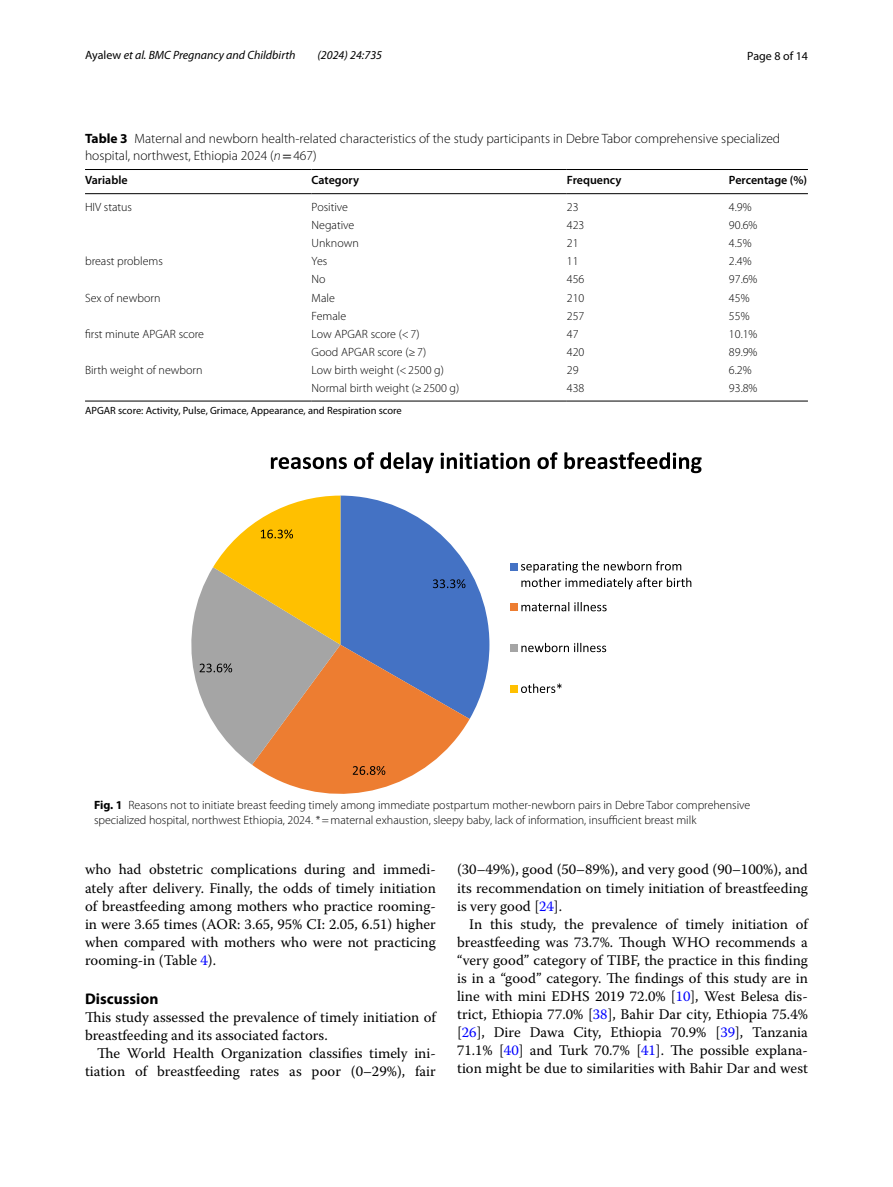
<style>
.page{position:relative;width:893px;height:1187px;background:#fff}
.page>*{position:absolute;margin:0;border:0;box-sizing:border-box;transform-origin:0 0}
.t1{font:700 15.45px "Myriad Pro";color:#000}
.t2{font:14.7px/18px "Warnock Pro";color:#000;text-align:justify}
.t3{font:300 13.5px/16.5px "Myriad Pro";color:#000}
.t4{font:300 12px/15px "Myriad Pro";color:#000}
.t5{font:italic 12px "Myriad Pro";color:#000}
.t6{font:600 12px "Myriad Pro";color:#000}
.t7{font:12px "Myriad Pro";color:#000}
.t8{font:10.5px "Myriad Pro";color:#000}
.s1{font-style:normal}
.s2{font-weight:700}
.s3{font-style:italic}
.s4{font-family:"STIX";font-weight:400}
.s5{color:#00f}
</style>
<div class="page">
<hr style="left:85px;top:169px;width:227px;height:1px;background:#000">
<hr style="left:85px;top:193px;width:227px;height:1px;background:#000">
<hr style="left:312px;top:169px;width:255px;height:1px;background:#000">
<hr style="left:312px;top:193px;width:255px;height:1px;background:#000">
<hr style="left:567px;top:169px;width:162px;height:1px;background:#000">
<hr style="left:567px;top:193px;width:162px;height:1px;background:#000">
<hr style="left:729px;top:169px;width:79px;height:1px;background:#000">
<hr style="left:729px;top:193px;width:79px;height:1px;background:#000">
<hr style="left:85px;top:401px;width:227px;height:1px;background:#000">
<hr style="left:312px;top:401px;width:255px;height:1px;background:#000">
<hr style="left:567px;top:401px;width:162px;height:1px;background:#000">
<hr style="left:729px;top:401px;width:79px;height:1px;background:#000">
<svg style="left:191px;top:495px;width:298px;height:298px"></svg>
<svg style="left:271px;top:452px;width:431px;height:21px"></svg>
<div style="left:510px;top:562px;width:7px;height:8px;background:#4472c4"></div>
<svg style="left:521px;top:561px;width:170px;height:28px"></svg>
<div style="left:510px;top:603px;width:7px;height:8px;background:#ed7d31"></div>
<svg style="left:521px;top:602px;width:86px;height:9px"></svg>
<div style="left:510px;top:644px;width:7px;height:7px;background:#a5a5a5"></div>
<svg style="left:521px;top:642px;width:85px;height:10px"></svg>
<div style="left:510px;top:685px;width:7px;height:7px;background:#ffc000"></div>
<svg style="left:521px;top:683px;width:41px;height:10px"></svg>
<p class="t5" style="left:85px;top:48px;width:212px"><span class="s1">Ayalew</span> et al. BMC Pregnancy and Childbirth</p>
<p class="t5" style="left:317px;top:48px;width:66px">(2024) 24:735</p>
<p class="t7" style="left:747px;top:48px;width:62px">Page 8 of 14</p>
<p class="t3" style="left:85px;top:130px;width:697px"><span class="s2">Table 3</span> Maternal and newborn health-related characteristics of the study participants in Debre Tabor comprehensive specialized hospital, northwest, Ethiopia 2024 (<span class="s3">n</span><span class="s4">=</span>467)</p>
<p class="t6" style="left:85px;top:172px;width:44px">Variable</p>
<p class="t6" style="left:312px;top:172px;width:49px">Category</p>
<p class="t6" style="left:567px;top:172px;width:56px">Frequency</p>
<p class="t6" style="left:729px;top:172px;width:80px">Percentage (%)</p>
<p class="t4" style="left:85px;top:199px;width:49px">HIV status</p>
<p class="t4" style="left:312px;top:199px;width:38px">Positive</p>
<p class="t4" style="left:567px;top:199px;width:13px">23</p>
<p class="t4" style="left:729px;top:199px;width:24px">4.9%</p>
<p class="t4" style="left:312px;top:218px;width:44px">Negative</p>
<p class="t4" style="left:567px;top:218px;width:19px">423</p>
<p class="t4" style="left:729px;top:218px;width:30px">90.6%</p>
<p class="t4" style="left:312px;top:236px;width:49px">Unknown</p>
<p class="t4" style="left:567px;top:236px;width:13px">21</p>
<p class="t4" style="left:729px;top:236px;width:24px">4.5%</p>
<p class="t4" style="left:85px;top:254px;width:79px">breast problems</p>
<p class="t4" style="left:312px;top:254px;width:17px">Yes</p>
<p class="t4" style="left:567px;top:254px;width:13px">11</p>
<p class="t4" style="left:729px;top:254px;width:24px">2.4%</p>
<p class="t4" style="left:312px;top:272px;width:16px">No</p>
<p class="t4" style="left:567px;top:272px;width:19px">456</p>
<p class="t4" style="left:729px;top:272px;width:30px">97.6%</p>
<p class="t4" style="left:85px;top:290px;width:77px">Sex of newborn</p>
<p class="t4" style="left:312px;top:290px;width:25px">Male</p>
<p class="t4" style="left:567px;top:290px;width:19px">210</p>
<p class="t4" style="left:729px;top:290px;width:22px">45%</p>
<p class="t4" style="left:312px;top:308px;width:36px">Female</p>
<p class="t4" style="left:567px;top:308px;width:19px">257</p>
<p class="t4" style="left:729px;top:308px;width:22px">55%</p>
<p class="t4" style="left:85px;top:326px;width:121px">first minute APGAR score</p>
<p class="t4" style="left:312px;top:326px;width:109px">Low APGAR score (&lt;7)</p>
<p class="t4" style="left:567px;top:326px;width:13px">47</p>
<p class="t4" style="left:729px;top:326px;width:30px">10.1%</p>
<p class="t4" style="left:312px;top:345px;width:116px">Good APGAR score (≥7)</p>
<p class="t4" style="left:567px;top:345px;width:19px">420</p>
<p class="t4" style="left:729px;top:345px;width:30px">89.9%</p>
<p class="t4" style="left:85px;top:363px;width:119px">Birth weight of newborn</p>
<p class="t4" style="left:312px;top:363px;width:134px">Low birth weight (&lt;2500 g)</p>
<p class="t4" style="left:567px;top:363px;width:13px">29</p>
<p class="t4" style="left:729px;top:363px;width:24px">6.2%</p>
<p class="t4" style="left:312px;top:381px;width:149px">Normal birth weight (≥2500 g)</p>
<p class="t4" style="left:567px;top:381px;width:19px">438</p>
<p class="t4" style="left:729px;top:381px;width:30px">93.8%</p>
<p class="t8" style="left:85px;top:404px;width:318px">APGAR score: Activity, Pulse, Grimace, Appearance, and Respiration score</p>
<p class="t4" style="left:94px;top:797px;width:658px"><span class="s2">Fig. 1</span> Reasons not to initiate breast feeding timely among immediate postpartum mother-newborn pairs in Debre Tabor comprehensive specialized hospital, northwest Ethiopia, 2024. *=maternal exhaustion, sleepy baby, lack of information, insufficient breast milk</p>
<p class="t2" style="left:85px;top:860px;width:352px">who had obstetric complications during and immedi&shy;ately after delivery. Finally, the odds of timely initiation of breastfeeding among mothers who practice rooming&shy;in were 3.65 times (AOR: 3.65, 95% CI: 2.05, 6.51) higher when compared with mothers who were not practicing rooming-in (Table <span class="s5">4</span>).</p>
<p class="t1" style="left:85px;top:988px;width:75px">Discussion</p>
<p class="t2" style="left:85px;top:1007px;width:352px">This study assessed the prevalence of timely initiation of breastfeeding and its associated factors.</p>
<p class="t2" style="left:85px;top:1043px;width:352px;text-align:right">The World Health Organization classifies timely ini&shy;tiation of breastfeeding rates as poor (0–29%), fair</p>
<p class="t2" style="left:457px;top:860px;width:352px">(30–49%), good (50–89%), and very good (90–100%), and its recommendation on timely initiation of breastfeeding is very good [<span class="s5">24</span>].</p>
<p class="t2" style="left:457px;top:914px;width:352px;text-indent:12px">In this study, the prevalence of timely initiation of breastfeeding was 73.7%. Though WHO recommends a “very good” category of TIBF, the practice in this finding is in a “good” category. The findings of this study are in line with mini EDHS 2019 72.0% [<span class="s5">10</span>], West Belesa dis&shy;trict, Ethiopia 77.0% [<span class="s5">38</span>], Bahir Dar city, Ethiopia 75.4% [<span class="s5">26</span>], Dire Dawa City, Ethiopia 70.9% [<span class="s5">39</span>], Tanzania 71.1% [<span class="s5">40</span>] and Turk 70.7% [<span class="s5">41</span>]. The possible explana&shy;tion might be due to similarities with Bahir Dar and west</p>
</div>
